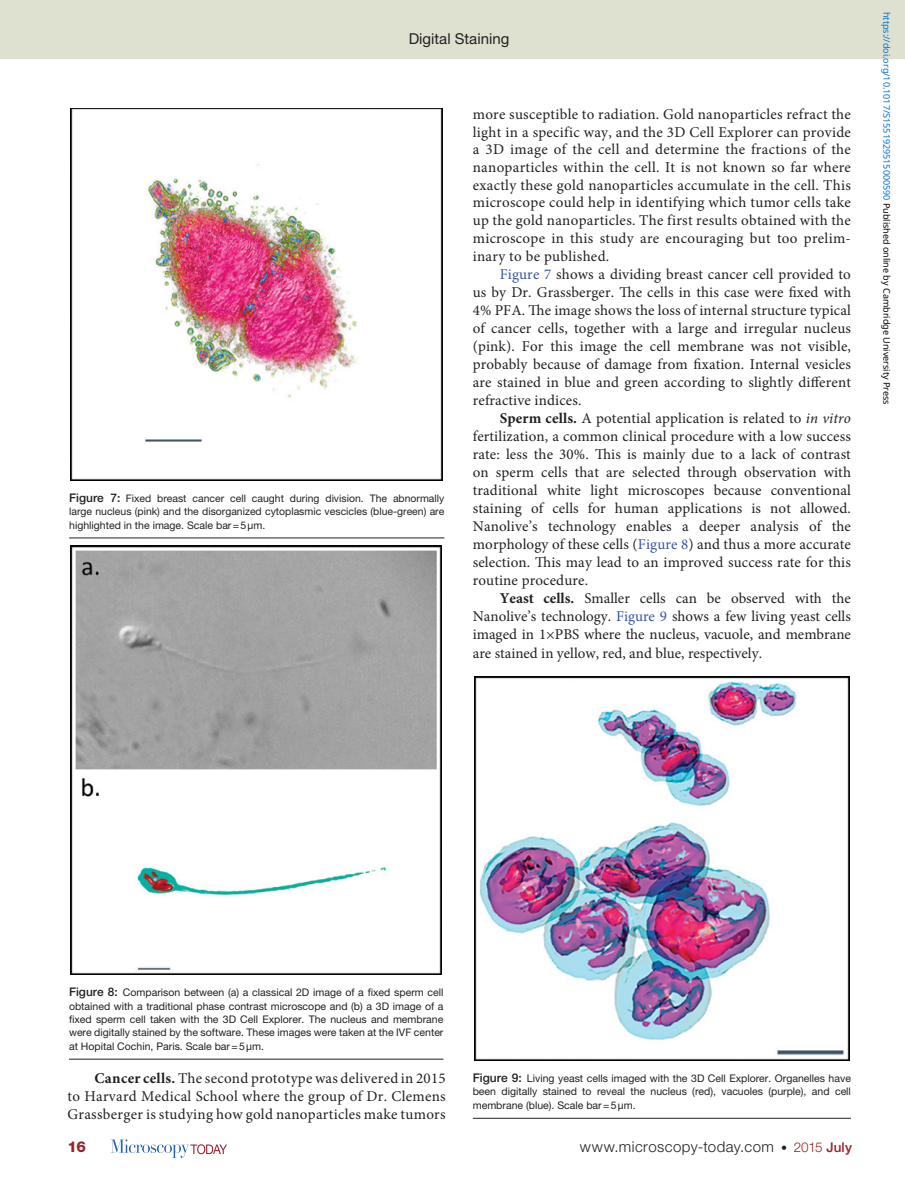
<style>
.page{position:relative;width:905px;height:1188px;background:#fff}
.page>*{position:absolute;margin:0;border:0;box-sizing:border-box;transform-origin:0 0}
.pFirstpara{font:15px/17.7px "Minion Pro";letter-spacing:.015em;color:#231f20;text-align:justify}
.pPara{font:15px/18px "Minion Pro";letter-spacing:.01em;color:#231f20;text-align:justify}
.t1{font:300 15px "Helvetica Neue LT Std";letter-spacing:.03em;color:#231f20}
.t2{font:15px "Helvetica Neue LT Std";color:#231f20}
.t3{font:800 15px "Helvetica Neue LT Std";color:#98212a}
.pFigureCaption{font:10.5px/13.4px "Helvetica Neue LT Std";color:#231f20;text-align:justify}
.pFigureCaption-2{font:10.35px/13.4px "Helvetica Neue LT Std";color:#231f20}
.t4{font:9px "Noto Sans";color:#0172cf}
.s1{font-weight:500;font-size:11.85px}
.s2{color:#3a53a3}
.s3{font-weight:700}
.s4{font-style:italic}
.s5{color:#000}
.s6{font-weight:500;font-size:12px}
.s7{font-size:12px}
.s8{font-size:13.5px;color:#98212a}
.s9{font-weight:500;font-size:13.5px;color:#98212a}
</style>
<div class="page">
<div style="left:0;top:0;width:904px;height:58px;background:#dfe1d0"></div>
<svg style="left:111px;top:1139px;width:116px;height:19px"></svg>
<img style="left:71px;top:546px;width:370px;height:428px">
<hr style="left:69px;top:1059px;width:374px;height:1px;background:#231f20">
<img style="left:474px;top:676px;width:375px;height:385px">
<hr style="left:472px;top:1118px;width:378px;height:1px;background:#231f20">
<img style="left:71px;top:108px;width:371px;height:372px">
<hr style="left:69px;top:538px;width:375px;height:1px;background:#231f20">
<p class="t2" style="left:409px;top:30px;width:102px">Digital Staining</p>
<p class="pFigureCaption-2" style="left:69px;top:491px;width:377px"><span class="s1">Figure 7:</span> Fixed breast cancer cell caught during division. The abnormally large nucleus (pink) and the disorganized cytoplasmic vescicles (blue-green) are</p>
<p class="pFigureCaption" style="left:69px;top:518px;width:197px">highlighted in the image. Scale bar=5µm.</p>
<p class="pFirstpara" style="left:472px;top:105px;width:380px">more susceptible to radiation. Gold nanoparticles refract the light in a specific way, and the 3D Cell Explorer can provide a 3D image of the cell and determine the fractions of the nanoparticles within the cell. It is not known so far where exactly these gold nanoparticles accumulate in the cell. This microscope could help in identifying which tumor cells take up the gold nanoparticles. The first results obtained with the microscope in this study are encouraging but too prelim&shy;inary to be published.</p>
<p class="pPara" style="left:472px;top:265px;width:380px;text-indent:27px"><span class="s2">Figure 7</span> shows a dividing breast cancer cell provided to us by Dr. Grassberger. The cells in this case were fixed with 4% PFA. The image shows the loss of internal structure typical of cancer cells, together with a large and irregular nucleus (pink). For this image the cell membrane was not visible, probably because of damage from fixation. Internal vesicles are stained in blue and green according to slightly different refractive indices.</p>
<p class="pFirstpara" style="left:472px;top:409px;width:380px;text-indent:27px"><span class="s3">Sperm cells.</span> A potential application is related to <span class="s4">in vitro </span>fertilization, a common clinical procedure with a low success rate: less the 30%. This is mainly due to a lack of contrast on sperm cells that are selected through observation with traditional white light microscopes because conventional staining of cells for human applications is not allowed.<br>Nanolive’s technology enables a deeper analysis of the morphology of these cells (<span class="s2">Figure 8</span>) and thus a more accurate selection. This may lead to an improved success rate for this routine procedure.</p>
<p class="pFirstpara" style="left:472px;top:589px;width:380px;line-height:18.3px;text-indent:27px"><span class="s3">Yeast cells.</span> Smaller cells can be observed with the Nanolive’s technology. <span class="s2">Figure 9</span> shows a few living yeast cells imaged in 1×PBS where the nucleus, vacuole, and membrane are stained in yellow, red, and blue, respectively.</p>
<p class="t4" style="left:893px;top:12px;width:394px;rotate:90deg">https://doi.org/10.1017/S1551929515000590 <span class="s5">Published online by Cambridge University Press</span></p>
<p class="pFigureCaption" style="left:69px;top:986px;width:376px"><span class="s1">Figure 8:</span> Comparison between (a) a classical 2D image of a fixed sperm cell obtained with a traditional phase contrast microscope and (b) a 3D image of a fixed sperm cell taken with the 3D Cell Explorer. The nucleus and membrane were digitally stained by the software. These images were taken at the IVF center at Hopital Cochin, Paris. Scale bar=5µm.</p>
<p class="pFirstpara" style="left:68px;top:1070px;width:380px;text-indent:27px"><span class="s3">Cancer cells.</span> The second prototype was delivered in 2015 to Harvard Medical School where the group of Dr. Clemens Grassberger is studying how gold nanoparticles make tumors</p>
<p class="pFigureCaption" style="left:472px;top:1071px;width:380px"><span class="s6">Figure 9:</span> Living yeast cells imaged with the 3D Cell Explorer. Organelles have been digitally stained to reveal the nucleus (red), vacuoles (purple), and cell membrane (blue). Scale bar=5µm.</p>
<p class="t3" style="left:68px;top:1138px;width:20px">16</p>
<p class="t1" style="left:579px;top:1137px;width:274px">www.microscopy-today.com <span class="s7">•</span> <span class="s8">2015</span> <span class="s9">July</span></p>
</div>
